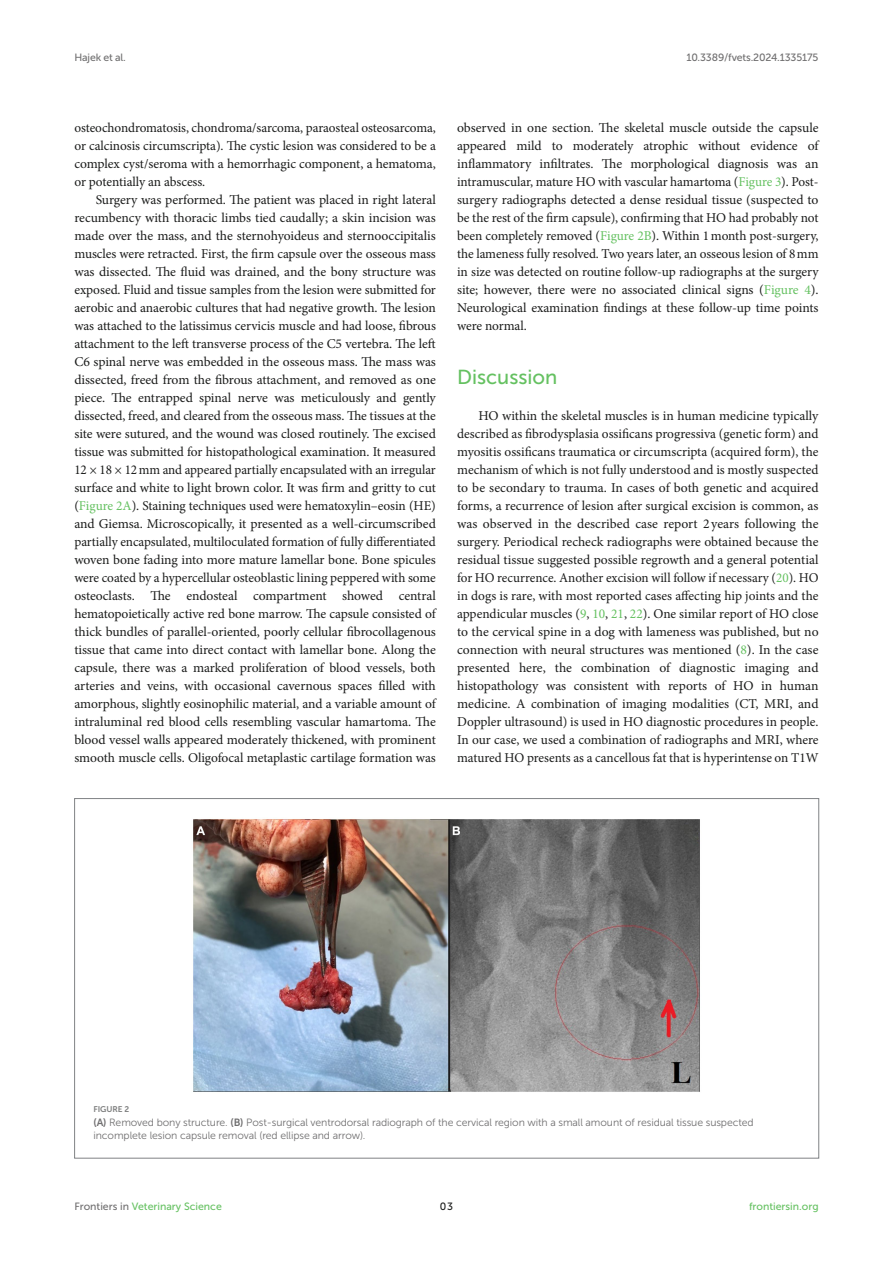
<style>
.page{position:relative;width:893px;height:1263px;background:#fff}
.page>*{position:absolute;margin:0;border:0;box-sizing:border-box;transform-origin:0 0}
.HEAD_1{font:20.25px "Museo Sans 500";color:#65c161}
.TEXT{font:13.5px/18px "Minion Pro";letter-spacing:-.01em;color:#1b1c1b;text-align:justify}
.TEXT_FLUSH{font:13.5px/18px "Minion Pro";color:#1b1c1b;text-align:justify}
.FIG_LEG{font:10.5px/13.5px "Museo Sans 300";letter-spacing:-.01em;color:#706f70}
.t1{font:10.5px "Museo Sans 500";color:#65c161}
.t2{font:10.5px "Museo Sans 500";letter-spacing:-.015em;color:#706f70}
.t3{font:10.5px "Museo Sans 500";color:#1b1c1b}
.FIG_HD{font:8.25px "Museo Sans 700";letter-spacing:-.01em;color:#7e7f7f}
.s1{color:#65c161}
.s2{font-family:"Museo Sans 700"}
.s3{color:#706f70}
</style>
<div class="page">
<img style="left:193px;top:819px;width:507px;height:273px">
<p class="t2" style="left:74px;top:51px;width:53px">Hajek et al.</p>
<p class="t2" style="left:686px;top:51px;width:134px">10.3389/fvets.2024.1335175</p>
<p class="TEXT" style="left:74px;top:119px;width:363px">osteochondromatosis, chondroma/sarcoma, paraosteal osteosarcoma, or calcinosis circumscripta). The cystic lesion was considered to be a complex cyst/seroma with a hemorrhagic component, a hematoma, or potentially an abscess.</p>
<p class="TEXT" style="left:74px;top:191px;width:363px;text-indent:21px">Surgery was performed. The patient was placed in right lateral recumbency with thoracic limbs tied caudally; a skin incision was made over the mass, and the sternohyoideus and sternooccipitalis muscles were retracted. First, the firm capsule over the osseous mass was dissected. The fluid was drained, and the bony structure was exposed. Fluid and tissue samples from the lesion were submitted for aerobic and anaerobic cultures that had negative growth. The lesion was attached to the latissimus cervicis muscle and had loose, fibrous attachment to the left transverse process of the C5 vertebra. The left C6 spinal nerve was embedded in the osseous mass. The mass was dissected, freed from the fibrous attachment, and removed as one piece. The entrapped spinal nerve was meticulously and gently dissected, freed, and cleared from the osseous mass. The tissues at the site were sutured, and the wound was closed routinely. The excised tissue was submitted for histopathological examination. It measured 12 × 18 × 12mm and appeared partially encapsulated with an irregular surface and white to light brown color. It was firm and gritty to cut (<span class="s1">Figure 2A</span>). Staining techniques used were hematoxylin–eosin (HE) and Giemsa. Microscopically, it presented as a well-circumscribed partially encapsulated, multiloculated formation of fully differentiated woven bone fading into more mature lamellar bone. Bone spicules were coated by a hypercellular osteoblastic lining peppered with some osteoclasts. The endosteal compartment showed central hematopoietically active red bone marrow. The capsule consisted of thick bundles of parallel-oriented, poorly cellular fibrocollagenous tissue that came into direct contact with lamellar bone. Along the capsule, there was a marked proliferation of blood vessels, both arteries and veins, with occasional cavernous spaces filled with amorphous, slightly eosinophilic material, and a variable amount of intraluminal red blood cells resembling vascular hamartoma. The blood vessel walls appeared moderately thickened, with prominent smooth muscle cells. Oligofocal metaplastic cartilage formation was</p>
<p class="TEXT" style="left:457px;top:119px;width:363px">observed in one section. The skeletal muscle outside the capsule appeared mild to moderately atrophic without evidence of inflammatory infiltrates. The morphological diagnosis was an intramuscular, mature HO with vascular hamartoma (<span class="s1">Figure 3</span>). Post&shy;surgery radiographs detected a dense residual tissue (suspected to be the rest of the firm capsule), confirming that HO had probably not been completely removed (<span class="s1">Figure 2B</span>). Within 1month post-surgery, the lameness fully resolved. Two years later, an osseous lesion of 8mm in size was detected on routine follow-up radiographs at the surgery site; however, there were no associated clinical signs (<span class="s1">Figure 4</span>).<br>Neurological examination findings at these follow-up time points were normal.</p>
<p class="HEAD_1" style="left:457px;top:366px;width:102px">Discussion</p>
<p class="TEXT_FLUSH" style="left:457px;top:407px;width:363px;text-indent:21px">HO within the skeletal muscles is in human medicine typically described as fibrodysplasia ossificans progressiva (genetic form) and myositis ossificans traumatica or circumscripta (acquired form), the mechanism of which is not fully understood and is mostly suspected to be secondary to trauma. In cases of both genetic and acquired forms, a recurrence of lesion after surgical excision is common, as was observed in the described case report 2 years following the surgery. Periodical recheck radiographs were obtained because the residual tissue suggested possible regrowth and a general potential for HO recurrence. Another excision will follow if necessary (<span class="s1">20</span>). HO in dogs is rare, with most reported cases affecting hip joints and the appendicular muscles (<span class="s1">9</span>, <span class="s1">10</span>, <span class="s1">21</span>, <span class="s1">22</span>). One similar report of HO close to the cervical spine in a dog with lameness was published, but no connection with neural structures was mentioned (<span class="s1">8</span>). In the case presented here, the combination of diagnostic imaging and histopathology was consistent with reports of HO in human medicine. A combination of imaging modalities (CT, MRI, and Doppler ultrasound) is used in HO diagnostic procedures in people.<br>In our case, we used a combination of radiographs and MRI, where matured HO presents as a cancellous fat that is hyperintense on T1W</p>
<p class="FIG_HD" style="left:94px;top:1105px;width:37px">FIGURE 2</p>
<p class="FIG_LEG" style="left:94px;top:1115px;width:662px"><span class="s2">(A)</span> Removed bony structure. <span class="s2">(B)</span> Post-surgical ventrodorsal radiograph of the cervical region with a small amount of residual tissue suspected incomplete lesion capsule removal (red ellipse and arrow).</p>
<p class="t1" style="left:74px;top:1200px;width:149px"><span class="s3">Frontiers in</span> Veterinary Science</p>
<p class="t3" style="left:440px;top:1200px;width:15px">03</p>
<p class="t1" style="left:749px;top:1200px;width:71px">frontiersin.org</p>
</div>
